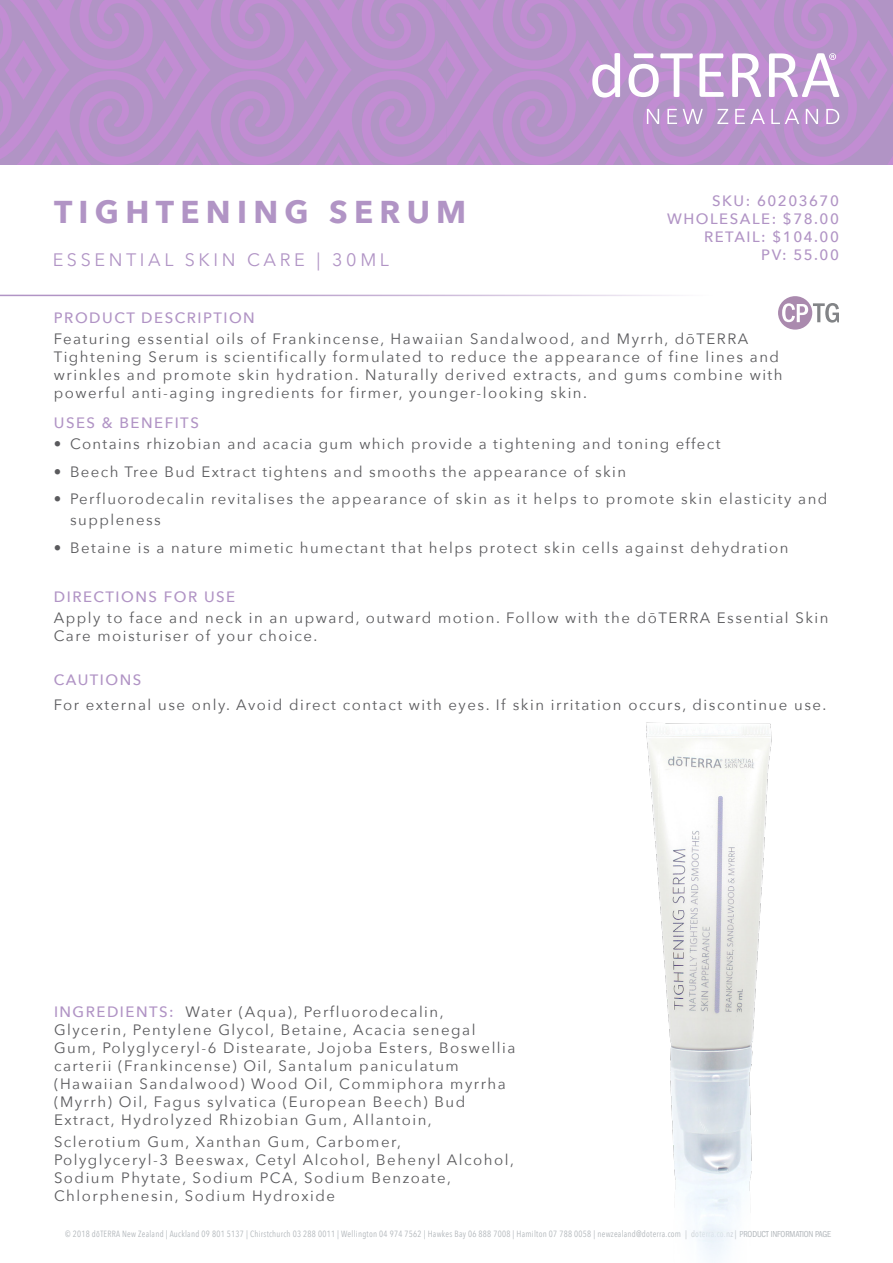
<style>
.page{position:relative;width:893px;height:1263px;background:#fff}
.page>*{position:absolute;margin:0;border:0;box-sizing:border-box;transform-origin:0 0}
.t1{font:700 31.5px "Avenir Next";letter-spacing:.2em;color:#b194c5}
.t2{font:18px "Avenir Next";letter-spacing:.2em;color:#b194c5}
.Oil_Attribute_Panel{font:15px/18px "Avenir Next";letter-spacing:.1em;color:#5a5a5d}
.Body{font:15px/18px "Avenir Next";letter-spacing:.1em;color:#5a5a5d}
.Directions_Bold_Attr{font:15px/18px "Avenir Next";letter-spacing:.1em;color:#5a5a5d}
.Tag_details{font:500 15px/18px "Avenir Next";letter-spacing:.1em;color:#b194c5;text-align:right}
.Purple_Headers{font:500 15px "Avenir Next";letter-spacing:.1em;color:#b194c5}
.Body-2{font:500 15px "Avenir Next";letter-spacing:.1em;color:#b194c5}
.Directions_Bold_Attr-2{font:500 15px "Avenir Next";letter-spacing:.1em;color:#b194c5}
.t3{font:9px "Avenir Next Condensed";letter-spacing:.03em;color:#b2b7bb;scale:.96 1}
.s1{font-weight:500;color:#b194c5}
.s2{font-family:"Franklin Gothic";font-stretch:condensed}
</style>
<div class="page">
<svg style="left:0;top:0;width:893px;height:165px;background:#ba94cc"></svg>
<img style="left:646px;top:722px;width:126px;height:541px">
<hr style="left:0;top:295px;width:839px;height:1px;background:#b194c5">
<svg style="left:778px;top:296px;width:61px;height:34px"></svg>
<p class="t1" style="left:54px;top:185px;width:414px">TIGHTENING SERUM</p>
<p class="t2" style="left:53px;top:244px;width:338px">ESSENTIAL SKIN CARE | 30ML</p>
<p class="Tag_details" style="left:667px;top:192px;width:173px">SKU: 60203670<br>WHOLESALE: $78.00<br>RETAIL: $104.00<br>PV: 55.00</p>
<p class="Purple_Headers" style="left:54px;top:304px;width:203px">PRODUCT DESCRIPTION</p>
<p class="Body" style="left:54px;top:329px;width:730px">Featuring essential oils of Frankincense, Hawaiian Sandalwood, and Myrrh, dōTERRA Tightening Serum is scientifically formulated to reduce the appearance of fine lines and wrinkles and promote skin hydration. Naturally derived extracts, and gums combine with powerful anti-aging ingredients for firmer, younger-looking skin.</p>
<p class="Body-2" style="left:54px;top:410px;width:147px">USES &amp; BENEFITS</p>
<p class="Oil_Attribute_Panel" style="left:54px;top:434px;width:668px">• Contains rhizobian and acacia gum which provide a tightening and toning effect</p>
<p class="Oil_Attribute_Panel" style="left:54px;top:462px;width:574px">• Beech Tree Bud Extract tightens and smooths the appearance of skin</p>
<p class="Oil_Attribute_Panel" style="left:70px;top:488px;width:759px;line-height:21px;text-indent:-16px">• Perfluorodecalin revitalises the appearance of skin as it helps to promote skin elasticity and suppleness</p>
<p class="Oil_Attribute_Panel" style="left:54px;top:538px;width:736px">• Betaine is a nature mimetic humectant that helps protect skin cells against dehydration</p>
<p class="Purple_Headers" style="left:54px;top:584px;width:183px">DIRECTIONS FOR USE</p>
<p class="Directions_Bold_Attr" style="left:54px;top:608px;width:776px">Apply to face and neck in an upward, outward motion. Follow with the dōTERRA Essential Skin<br>Care moisturiser of your choice.</p>
<p class="Directions_Bold_Attr-2" style="left:54px;top:667px;width:89px">CAUTIONS</p>
<p class="Body" style="left:54px;top:695px;width:774px">For external use only. Avoid direct contact with eyes. If skin irritation occurs, discontinue use.</p>
<p class="Oil_Attribute_Panel" style="left:54px;top:1002px;width:463px"><span class="s1">INGREDIENTS:</span> Water (Aqua), Perfluorodecalin, Glycerin, Pentylene Glycol, Betaine, Acacia senegal Gum, Polyglyceryl-6 Distearate, Jojoba Esters, Boswellia carterii (Frankincense) Oil, Santalum paniculatum (Hawaiian Sandalwood) Wood Oil, Commiphora myrrha (Myrrh) Oil, Fagus sylvatica (European Beech) Bud Extract, Hydrolyzed Rhizobian Gum, Allantoin,</p>
<p class="Oil_Attribute_Panel" style="left:54px;top:1132px;width:461px">Sclerotium Gum, Xanthan Gum, Carbomer, Polyglyceryl-3 Beeswax, Cetyl Alcohol, Behenyl Alcohol, Sodium Phytate, Sodium PCA, Sodium Benzoate, Chlorphenesin, Sodium Hydroxide</p>
<p class="t3" style="left:65px;top:1226px;width:799px">© 2018 dōTERRA New Zealand | Auckland 09 801 5137 | Chirstchurch 03 288 0011 | Wellington 04 974 7562 | Hawkes Bay 06 888 7008 | Hamilton 07 788 0058 | newzealand@doterra.com | doterra.co.nz<span class="s2">| PRODUCT INFORMATION PAGE</span></p>
</div>
